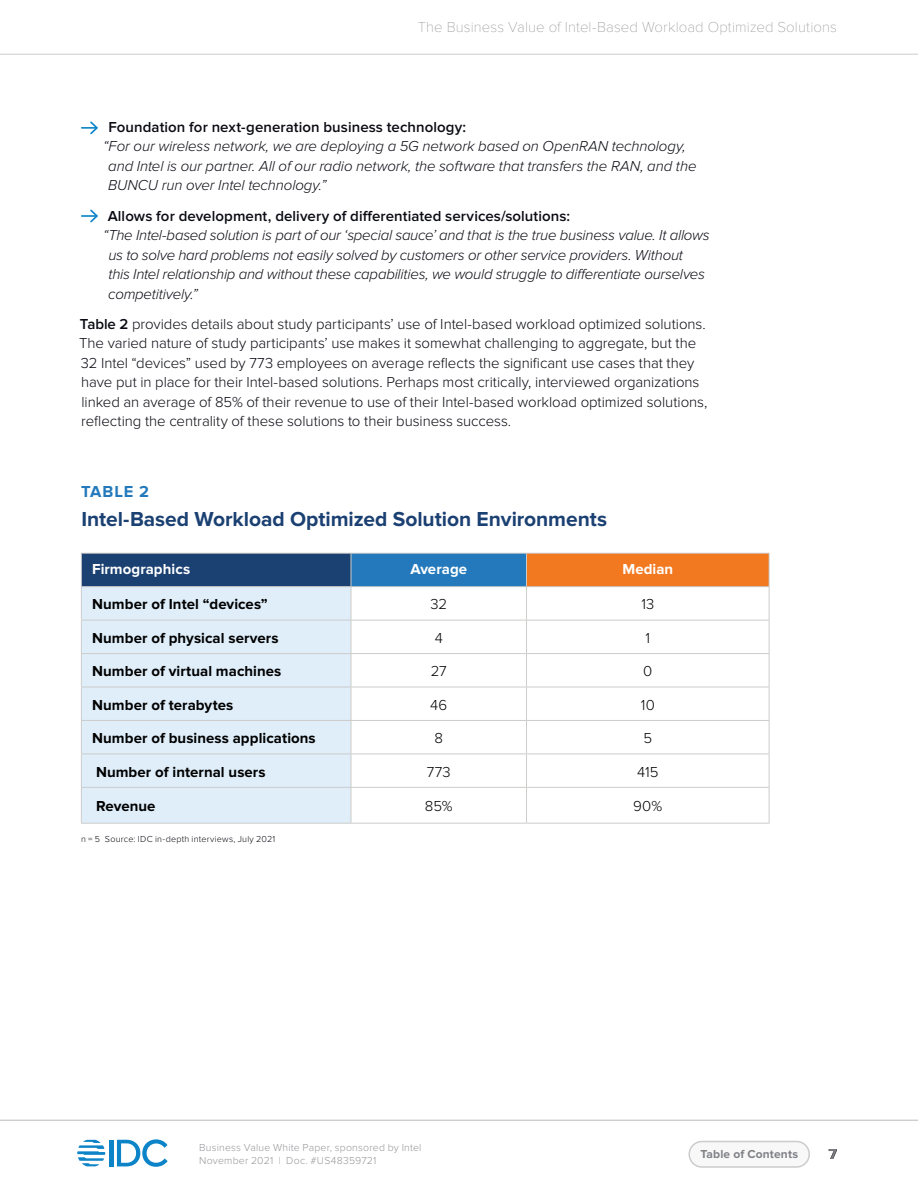
<style>
.page{position:relative;width:918px;height:1188px;background:#fff}
.page>*{position:absolute;margin:0;border:0;box-sizing:border-box;transform-origin:0 0}
.t1{font:700 21px "Proxima Nova";letter-spacing:-.005em;color:#1b4072}
.t2{font:700 16.5px "Proxima Nova";letter-spacing:.045em;color:#2379bb}
.t3{font:300 15px/19.5px "Proxima Nova";letter-spacing:-.005em;color:#0a0b13}
.t4{font:italic 300 15px/19.5px "Proxima Nova";letter-spacing:-.015em;color:#0a0b13}
.t5{font:700 15px "Proxima Nova";letter-spacing:.005em;color:#000}
.t6{font:600 15px "Proxima Nova";letter-spacing:.005em;color:#0a0b13}
.t7{font:100 15px "Proxima Nova T";letter-spacing:.005em;color:#97979b}
.t8{font:300 15px "Proxima Nova";letter-spacing:.01em;color:#000}
.t9{font:700 15px "Proxima Nova";color:#fff}
.t10{font:700 12px "Proxima Nova";letter-spacing:.01em;color:#808187}
.t11{font:300 10.5px/13.5px "Proxima Nova";letter-spacing:.02em;color:#97979b}
.t12{font:300 9px "Proxima Nova";letter-spacing:.025em;color:#0a0b13}
.s1{font-weight:600}
</style>
<div class="page">
<div style="left:689px;top:1142px;width:120px;height:25px;background:#f8f8f8;border-radius:13px"></div>
<div style="left:688px;top:1141px;width:122px;height:27px;border:2px solid #cccccb;border-radius:13px"></div>
<hr style="left:0;top:1120px;width:918px;height:1px;background:#cccccb">
<hr style="left:0;top:54px;width:918px;height:1px;background:#cccccb">
<div style="left:109px;top:1140px;width:5px;height:26px;background:#0c84c7"></div>
<svg style="left:117px;top:1139px;width:51px;height:28px"></svg>
<svg style="left:77px;top:1140px;width:28px;height:26px"></svg>
<svg style="left:81px;top:121px;width:17px;height:13px"></svg>
<svg style="left:81px;top:210px;width:17px;height:12px"></svg>
<div style="left:81px;top:553px;width:270px;height:34px;background:#1b4072"></div>
<div style="left:351px;top:553px;width:175px;height:34px;background:#2379bb"></div>
<div style="left:526px;top:553px;width:243px;height:34px;background:#f37921"></div>
<div style="left:82px;top:587px;width:269px;height:236px;background:#dfeef9"></div>
<hr style="left:351px;top:553px;width:175px;height:1px;background:#cccccb">
<hr style="left:526px;top:553px;width:244px;height:1px;background:#cccccb">
<hr style="left:526px;top:554px;width:1px;height:32px;background:#cccccb">
<hr style="left:769px;top:554px;width:1px;height:32px;background:#cccccb">
<hr style="left:81px;top:587px;width:1px;height:33px;background:#cccccb">
<hr style="left:351px;top:586px;width:175px;height:1px;background:#cccccb">
<hr style="left:351px;top:587px;width:1px;height:33px;background:#cccccb">
<hr style="left:526px;top:586px;width:244px;height:1px;background:#cccccb">
<hr style="left:526px;top:587px;width:1px;height:33px;background:#cccccb">
<hr style="left:769px;top:587px;width:1px;height:33px;background:#cccccb">
<hr style="left:81px;top:620px;width:270px;height:1px;background:#cccccb">
<hr style="left:81px;top:620px;width:1px;height:33px;background:#cccccb">
<hr style="left:351px;top:620px;width:175px;height:1px;background:#cccccb">
<hr style="left:351px;top:620px;width:1px;height:33px;background:#cccccb">
<hr style="left:526px;top:620px;width:244px;height:1px;background:#cccccb">
<hr style="left:526px;top:620px;width:1px;height:33px;background:#cccccb">
<hr style="left:769px;top:620px;width:1px;height:33px;background:#cccccb">
<hr style="left:81px;top:653px;width:270px;height:1px;background:#cccccb">
<hr style="left:81px;top:654px;width:1px;height:33px;background:#cccccb">
<hr style="left:351px;top:653px;width:175px;height:1px;background:#cccccb">
<hr style="left:351px;top:654px;width:1px;height:33px;background:#cccccb">
<hr style="left:526px;top:653px;width:244px;height:1px;background:#cccccb">
<hr style="left:526px;top:654px;width:1px;height:33px;background:#cccccb">
<hr style="left:769px;top:654px;width:1px;height:33px;background:#cccccb">
<hr style="left:81px;top:687px;width:270px;height:1px;background:#cccccb">
<hr style="left:81px;top:687px;width:1px;height:33px;background:#cccccb">
<hr style="left:351px;top:687px;width:175px;height:1px;background:#cccccb">
<hr style="left:351px;top:687px;width:1px;height:33px;background:#cccccb">
<hr style="left:526px;top:687px;width:244px;height:1px;background:#cccccb">
<hr style="left:526px;top:687px;width:1px;height:33px;background:#cccccb">
<hr style="left:769px;top:687px;width:1px;height:33px;background:#cccccb">
<hr style="left:81px;top:720px;width:270px;height:1px;background:#cccccb">
<hr style="left:81px;top:721px;width:1px;height:33px;background:#cccccb">
<hr style="left:351px;top:720px;width:175px;height:1px;background:#cccccb">
<hr style="left:351px;top:721px;width:1px;height:33px;background:#cccccb">
<hr style="left:526px;top:720px;width:244px;height:1px;background:#cccccb">
<hr style="left:526px;top:721px;width:1px;height:33px;background:#cccccb">
<hr style="left:769px;top:721px;width:1px;height:33px;background:#cccccb">
<hr style="left:81px;top:754px;width:270px;height:1px;background:#cccccb">
<hr style="left:81px;top:754px;width:1px;height:33px;background:#cccccb">
<hr style="left:351px;top:754px;width:175px;height:1px;background:#cccccb">
<hr style="left:351px;top:754px;width:1px;height:33px;background:#cccccb">
<hr style="left:526px;top:754px;width:244px;height:1px;background:#cccccb">
<hr style="left:526px;top:754px;width:1px;height:33px;background:#cccccb">
<hr style="left:769px;top:754px;width:1px;height:33px;background:#cccccb">
<hr style="left:81px;top:787px;width:270px;height:1px;background:#cccccb">
<hr style="left:81px;top:788px;width:1px;height:35px;background:#cccccb">
<hr style="left:351px;top:787px;width:175px;height:1px;background:#cccccb">
<hr style="left:351px;top:788px;width:1px;height:35px;background:#cccccb">
<hr style="left:526px;top:787px;width:244px;height:1px;background:#cccccb">
<hr style="left:526px;top:788px;width:1px;height:35px;background:#cccccb">
<hr style="left:769px;top:788px;width:1px;height:35px;background:#cccccb">
<hr style="left:81px;top:823px;width:270px;height:1px;background:#cccccb">
<hr style="left:351px;top:823px;width:175px;height:1px;background:#cccccb">
<hr style="left:526px;top:823px;width:244px;height:1px;background:#cccccb">
<hr style="left:81px;top:553px;width:270px;height:1px;background:#cccccb">
<hr style="left:81px;top:554px;width:1px;height:32px;background:#cccccb">
<hr style="left:351px;top:554px;width:1px;height:32px;background:#cccccb">
<hr style="left:81px;top:586px;width:270px;height:1px;background:#cccccb">
<p class="t7" style="left:418px;top:19px;width:421px">The Business Value of Intel-Based Workload Optimized Solutions</p>
<p class="t6" style="left:108px;top:118px;width:359px">Foundation for next-generation business technology:</p>
<p class="t4" style="left:108px;top:137px;width:590px;text-indent:-5px">“For our wireless network, we are deploying a 5G network based on OpenRAN technology, and Intel is our partner. All of our radio network, the software that transfers the RAN, and the<br>BUNCU run over Intel technology.”</p>
<p class="t6" style="left:108px;top:207px;width:464px">Allows for development, delivery of differentiated services/solutions:</p>
<p class="t4" style="left:108px;top:226px;width:603px;text-indent:-5px">“The Intel-based solution is part of our ‘special sauce’ and that is the true business value. It allows us to solve hard problems not easily solved by customers or other service providers. Without<br>this Intel relationship and without these capabilities, we would struggle to differentiate ourselves competitively.”</p>
<p class="t3" style="left:79px;top:314px;width:630px"><span class="s1">Table 2</span> provides details about study participants’ use of Intel-based workload optimized solutions.<br>The varied nature of study participants’ use makes it somewhat challenging to aggregate, but the 32 Intel “devices” used by 773 employees on average reflects the significant use cases that they have put in place for their Intel-based solutions. Perhaps most critically, interviewed organizations linked an average of 85% of their revenue to use of their Intel-based workload optimized solutions, reflecting the centrality of these solutions to their business success.</p>
<p class="t2" style="left:81px;top:482px;width:70px">TABLE 2</p>
<h1 class="t1" style="left:81px;top:507px;width:527px">Intel-Based Workload Optimized Solution Environments</h1>
<p class="t9" style="left:92px;top:561px;width:100px">Firmographics</p>
<p class="t9" style="left:410px;top:561px;width:58px">Average</p>
<p class="t9" style="left:622px;top:561px;width:52px">Median</p>
<p class="t5" style="left:92px;top:596px;width:177px">Number of Intel “devices”</p>
<p class="t8" style="left:430px;top:596px;width:18px">32</p>
<p class="t8" style="left:641px;top:596px;width:14px">13</p>
<p class="t5" style="left:92px;top:629px;width:188px">Number of physical servers</p>
<p class="t8" style="left:435px;top:629px;width:10px">4</p>
<p class="t8" style="left:646px;top:629px;width:6px">1</p>
<p class="t5" style="left:92px;top:663px;width:191px">Number of virtual machines</p>
<p class="t8" style="left:431px;top:663px;width:18px">27</p>
<p class="t8" style="left:643px;top:663px;width:11px">0</p>
<p class="t5" style="left:92px;top:696px;width:143px">Number of terabytes</p>
<p class="t8" style="left:430px;top:696px;width:19px">46</p>
<p class="t8" style="left:641px;top:696px;width:16px">10</p>
<p class="t5" style="left:92px;top:729px;width:225px">Number of business applications</p>
<p class="t8" style="left:434px;top:730px;width:10px">8</p>
<p class="t8" style="left:643px;top:730px;width:10px">5</p>
<p class="t5" style="left:96px;top:763px;width:171px">Number of internal users</p>
<p class="t8" style="left:427px;top:763px;width:26px">773</p>
<p class="t8" style="left:637px;top:763px;width:23px">415</p>
<p class="t5" style="left:96px;top:798px;width:61px">Revenue</p>
<p class="t8" style="left:425px;top:798px;width:30px">85%</p>
<p class="t8" style="left:633px;top:798px;width:31px">90%</p>
<p class="t12" style="left:81px;top:834px;width:196px">n = 5 Source: IDC in-depth interviews, July 2021</p>
<p class="t11" style="left:199px;top:1141px;width:224px">Business Value White Paper, sponsored by Intel<br>November 2021 | Doc. #US48359721</p>
<p class="t10" style="left:700px;top:1147px;width:99px">Table of Contents</p>
<p class="t5" style="left:829px;top:1145px;width:10px">7</p>
</div>
